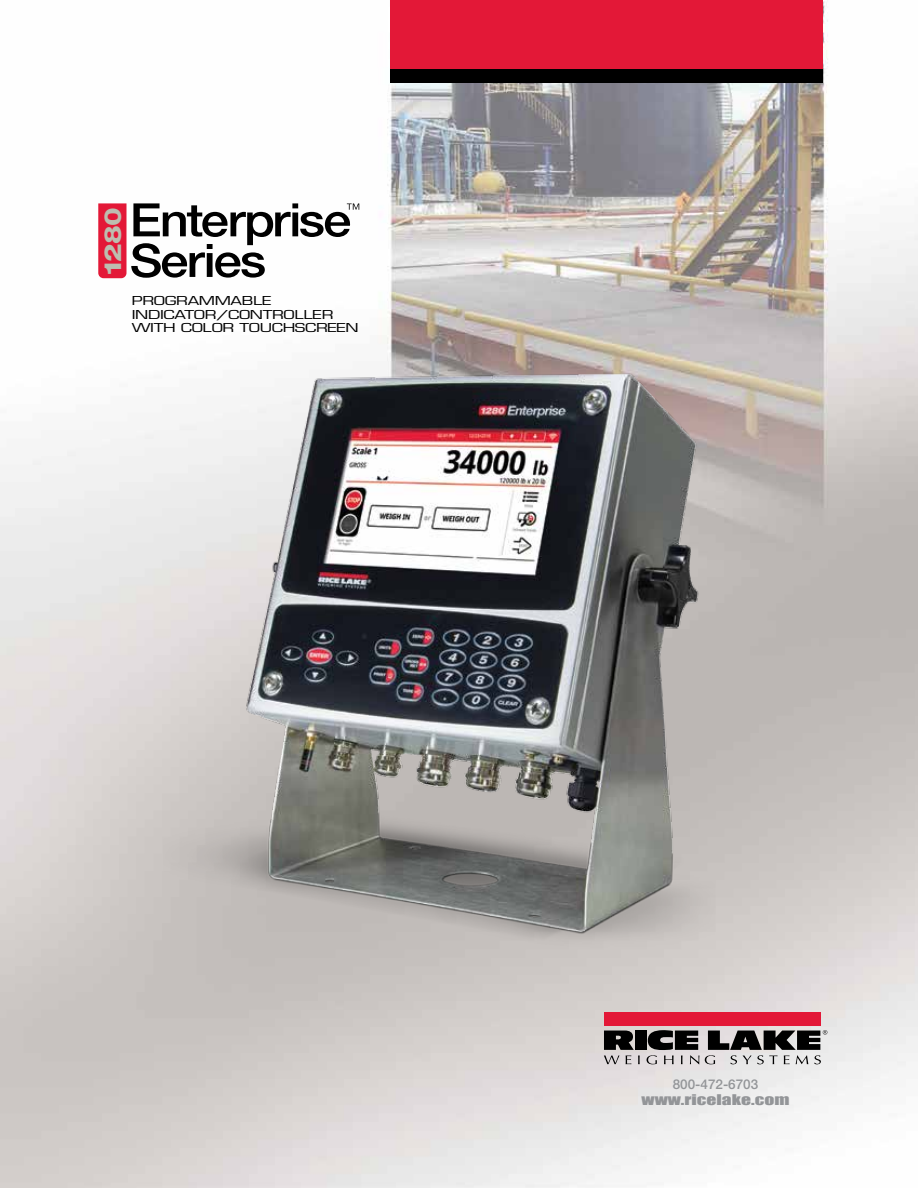
<style>
.page{position:relative;width:918px;height:1188px;background:#fff}
.page>*{position:absolute;margin:0;border:0;box-sizing:border-box;transform-origin:0 0}
.t1{font:800 23.55px "Helvetica Neue LT Std";color:#bdbdb0;scale:1.25 1}
.t2{font:13.5px "Impact";color:#939598;scale:1.45 1}
.t3{font:500 13.5px "Helvetica Neue LT Std";color:#939598}
.t4{font:12px/13.5px "Eurostile LT Std";letter-spacing:-.02em;color:#000;scale:1.4 1}
</style>
<div class="page">
<img style="left:0;top:0;width:918px;height:1188px">
<div style="left:604px;top:1012px;width:217px;height:14px;background:#e31837"></div>
<div style="left:635px;top:1031px;width:12px;height:19px;background:#000"></div>
<svg style="left:604px;top:1031px;width:36px;height:33px"></svg>
<svg style="left:647px;top:1030px;width:52px;height:34px;background:#737070"></svg>
<svg style="left:705px;top:1030px;width:122px;height:34px;background:#838282"></svg>
<div style="left:391px;top:0;width:432px;height:82px;background:#000"></div>
<div style="left:391px;top:0;width:432px;height:69px;background:#e31837"></div>
<svg style="left:98px;top:203px;width:261px;height:75px"></svg>
<img style="left:163px;top:359px;width:553px;height:622px">
<h1 class="t1" style="left:99px;top:277px;width:58px;rotate:-90deg">1280</h1>
<p class="t4" style="left:132px;top:294px;width:164px">PROGRAMMABLE<br>INDICATOR/CONTROLLER<br>WITH COLOR TOUCHSCREEN</p>
<p class="t3" style="left:673px;top:1076px;width:87px">800-472-6703</p>
<p class="t2" style="left:642px;top:1089px;width:104px">www.ricelake.com</p>
</div>
